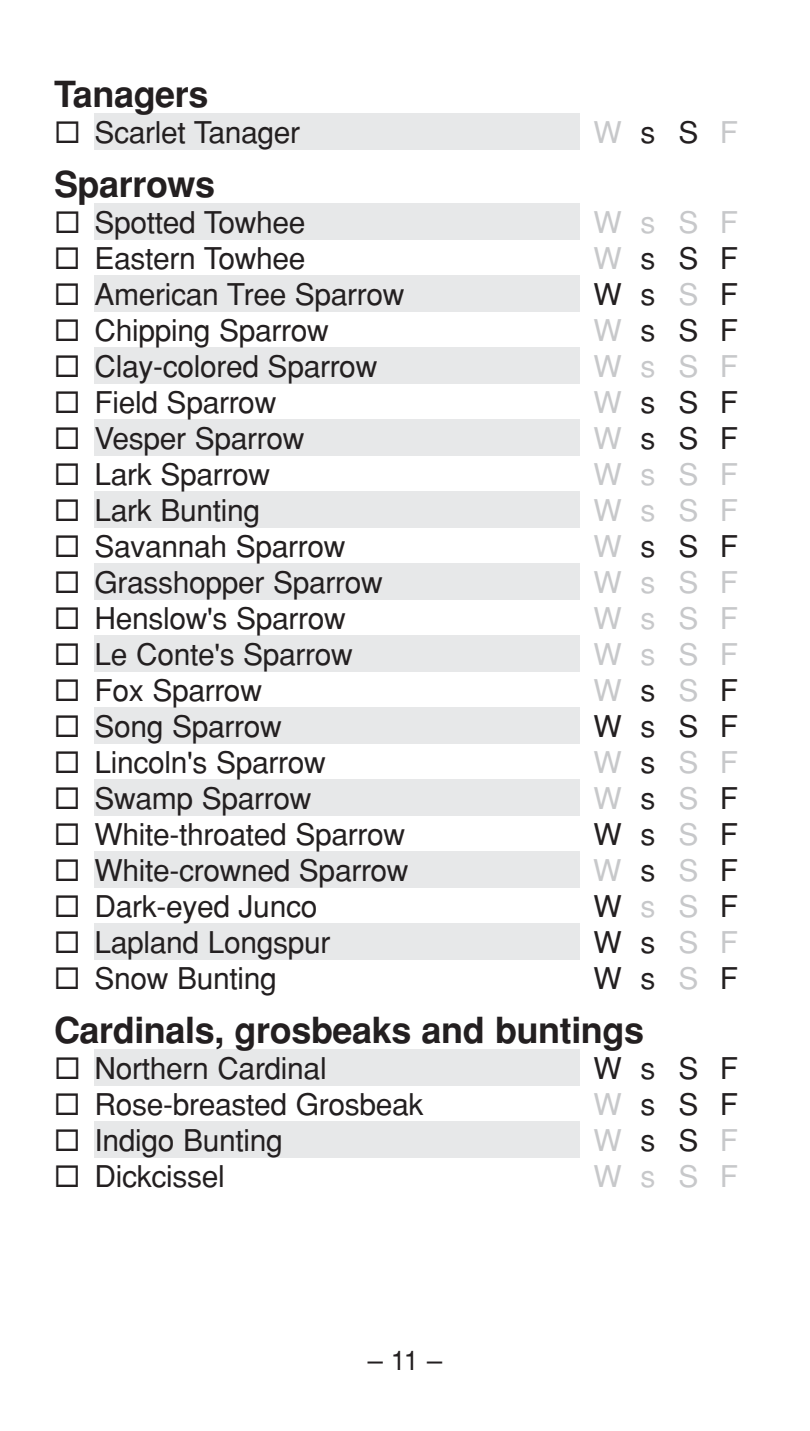
<style>
.page{position:relative;width:810px;height:1431px;background:#fff}
.page>*{position:absolute;margin:0;border:0;box-sizing:border-box;transform-origin:0 0}
.t1{font:700 36px "Helvetica";letter-spacing:-.01em;color:#231f20}
.t2{font:30px "Helvetica";letter-spacing:-.01em;color:#231f20}
.t3{font:30px "Helvetica";letter-spacing:.71em;color:#c7c8ca}
.t4{font:27px "Helvetica";color:#231f20}
.s1{color:#231f20}
.s2{color:#c7c8ca}
</style>
<div class="page">
<div style="left:94px;top:114px;width:486px;height:36px;background:#e7e8e9"></div>
<div style="left:94px;top:204px;width:486px;height:36px;background:#e7e8e9"></div>
<div style="left:94px;top:276px;width:486px;height:36px;background:#e7e8e9"></div>
<div style="left:94px;top:348px;width:486px;height:36px;background:#e7e8e9"></div>
<div style="left:94px;top:420px;width:486px;height:36px;background:#e7e8e9"></div>
<div style="left:94px;top:492px;width:486px;height:36px;background:#e7e8e9"></div>
<div style="left:94px;top:563px;width:486px;height:37px;background:#e7e8e9"></div>
<div style="left:94px;top:635px;width:486px;height:36px;background:#e7e8e9"></div>
<div style="left:94px;top:707px;width:486px;height:36px;background:#e7e8e9"></div>
<div style="left:94px;top:779px;width:486px;height:36px;background:#e7e8e9"></div>
<div style="left:94px;top:851px;width:486px;height:36px;background:#e7e8e9"></div>
<div style="left:94px;top:923px;width:486px;height:36px;background:#e7e8e9"></div>
<div style="left:94px;top:1049px;width:486px;height:36px;background:#e7e8e9"></div>
<div style="left:94px;top:1121px;width:486px;height:36px;background:#e7e8e9"></div>
<p class="t1" style="left:54px;top:74px;width:156px">Tanagers</p>
<p class="t2" style="left:94px;top:115px;width:207px">Scarlet Tanager</p>
<p class="t3" style="left:593px;top:115px;width:146px">W<span class="s1">sS</span>F</p>
<p class="t1" style="left:54px;top:164px;width:163px">Sparrows</p>
<p class="t2" style="left:94px;top:205px;width:213px">Spotted Towhee</p>
<p class="t3" style="left:593px;top:205px;width:146px">WsSF</p>
<p class="t2" style="left:94px;top:241px;width:213px">Eastern Towhee</p>
<p class="t2" style="left:593px;top:241px;width:146px"><span class="s2">W</span>sSF</p>
<p class="t2" style="left:94px;top:277px;width:312px">American Tree Sparrow</p>
<p class="t2" style="left:593px;top:277px;width:146px">Ws<span class="s2">S</span>F</p>
<p class="t2" style="left:94px;top:313px;width:236px">Chipping Sparrow</p>
<p class="t2" style="left:593px;top:313px;width:146px"><span class="s2">W</span>sSF</p>
<p class="t2" style="left:94px;top:349px;width:284px">Clay-colored Sparrow</p>
<p class="t3" style="left:593px;top:349px;width:146px">WsSF</p>
<p class="t2" style="left:94px;top:385px;width:183px">Field Sparrow</p>
<p class="t2" style="left:593px;top:385px;width:146px"><span class="s2">W</span>sSF</p>
<p class="t2" style="left:94px;top:421px;width:211px">Vesper Sparrow</p>
<p class="t2" style="left:593px;top:421px;width:146px"><span class="s2">W</span>sSF</p>
<p class="t2" style="left:94px;top:457px;width:177px">Lark Sparrow</p>
<p class="t3" style="left:593px;top:457px;width:146px">WsSF</p>
<p class="t2" style="left:94px;top:493px;width:167px">Lark Bunting</p>
<p class="t3" style="left:593px;top:493px;width:146px">WsSF</p>
<p class="t2" style="left:94px;top:529px;width:252px">Savannah Sparrow</p>
<p class="t2" style="left:593px;top:529px;width:146px"><span class="s2">W</span>sSF</p>
<p class="t2" style="left:94px;top:565px;width:290px">Grasshopper Sparrow</p>
<p class="t3" style="left:593px;top:565px;width:146px">WsSF</p>
<p class="t2" style="left:94px;top:601px;width:253px">Henslow's Sparrow</p>
<p class="t3" style="left:593px;top:601px;width:146px">WsSF</p>
<p class="t2" style="left:94px;top:637px;width:260px">Le Conte's Sparrow</p>
<p class="t3" style="left:593px;top:637px;width:146px">WsSF</p>
<p class="t2" style="left:94px;top:673px;width:169px">Fox Sparrow</p>
<p class="t3" style="left:593px;top:673px;width:146px">W<span class="s1">s</span>S<span class="s1">F</span></p>
<p class="t2" style="left:94px;top:709px;width:189px">Song Sparrow</p>
<p class="t2" style="left:593px;top:709px;width:146px">WsSF</p>
<p class="t2" style="left:94px;top:745px;width:233px">Lincoln's Sparrow</p>
<p class="t3" style="left:593px;top:745px;width:146px">W<span class="s1">s</span>SF</p>
<p class="t2" style="left:94px;top:781px;width:218px">Swamp Sparrow</p>
<p class="t3" style="left:593px;top:781px;width:146px">W<span class="s1">s</span>S<span class="s1">F</span></p>
<p class="t2" style="left:94px;top:817px;width:312px">White-throated Sparrow</p>
<p class="t2" style="left:593px;top:817px;width:146px">Ws<span class="s2">S</span>F</p>
<p class="t2" style="left:94px;top:853px;width:316px">White-crowned Sparrow</p>
<p class="t3" style="left:593px;top:853px;width:146px">W<span class="s1">s</span>S<span class="s1">F</span></p>
<p class="t2" style="left:94px;top:889px;width:224px">Dark-eyed Junco</p>
<p class="t2" style="left:593px;top:889px;width:146px">W<span class="s2">sS</span>F</p>
<p class="t2" style="left:94px;top:925px;width:237px">Lapland Longspur</p>
<p class="t2" style="left:593px;top:925px;width:146px">Ws<span class="s2">SF</span></p>
<p class="t2" style="left:94px;top:961px;width:184px">Snow Bunting</p>
<p class="t2" style="left:593px;top:961px;width:146px">Ws<span class="s2">S</span>F</p>
<p class="t1" style="left:54px;top:1010px;width:592px">Cardinals, grosbeaks and buntings</p>
<p class="t2" style="left:94px;top:1051px;width:234px">Northern Cardinal</p>
<p class="t2" style="left:593px;top:1051px;width:146px">WsSF</p>
<p class="t2" style="left:94px;top:1087px;width:330px">Rose-breasted Grosbeak</p>
<p class="t2" style="left:593px;top:1087px;width:146px"><span class="s2">W</span>sSF</p>
<p class="t2" style="left:94px;top:1123px;width:190px">Indigo Bunting</p>
<p class="t3" style="left:593px;top:1123px;width:146px">W<span class="s1">sS</span>F</p>
<p class="t2" style="left:94px;top:1159px;width:132px">Dickcissel</p>
<p class="t3" style="left:593px;top:1159px;width:146px">WsSF</p>
<p class="t4" style="left:368px;top:1345px;width:76px">–11–</p>
</div>
